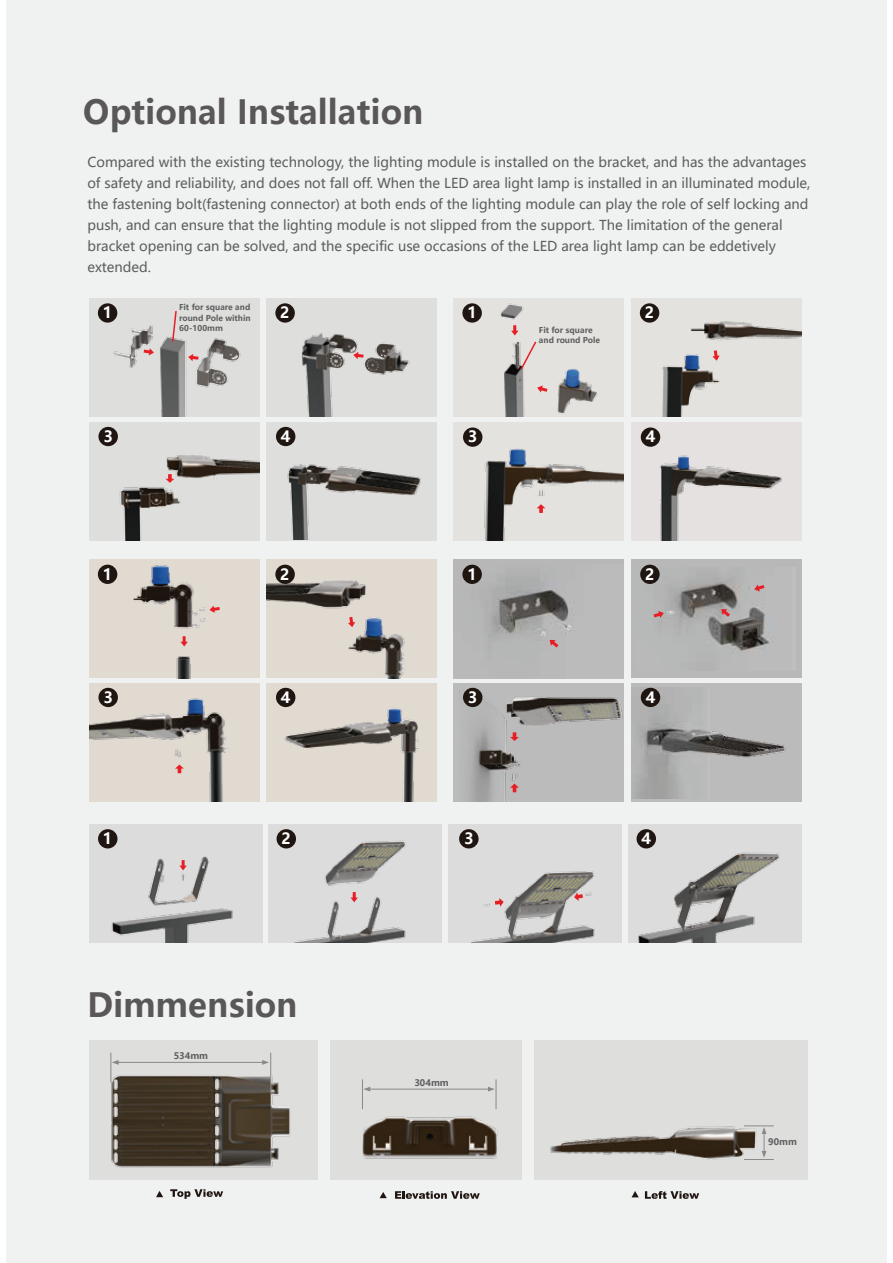
<style>
.page{position:relative;width:893px;height:1263px;background:#fff}
.page>*{position:absolute;margin:0;border:0;box-sizing:border-box;transform-origin:0 0}
.t1{font:700 33px "Microsoft Ya Hei";color:#595757}
.t2{font:700 15.45px "Microsoft Ya Hei";color:#fff}
.t3{font:13.5px/21px "Microsoft Ya Hei";color:#5c5d5d}
.t4{font:700 9px "Microsoft Ya Hei";color:#5c5d5d}
.t5{font:700 7.95px/10.6px "Microsoft Ya Hei";color:#5c5d5d;text-align:justify}
</style>
<div class="page">
<div style="left:6px;top:0;width:881px;height:1263px;background:#f0f1f1"></div>
<div style="left:89px;top:1040px;width:718px;height:139px;background:#dededd"></div>
<img style="left:89px;top:1052px;width:205px;height:146px">
<img style="left:294px;top:1079px;width:218px;height:120px">
<img style="left:512px;top:1050px;width:291px;height:149px">
<hr style="left:115px;top:1062px;width:151px;height:1px;background:#8a898a">
<svg style="left:111px;top:1053px;width:8px;height:29px"></svg>
<svg style="left:262px;top:1053px;width:9px;height:29px"></svg>
<hr style="left:362px;top:1079px;width:1px;height:30px;background:#8a898a">
<hr style="left:496px;top:1079px;width:1px;height:30px;background:#8a898a">
<hr style="left:367px;top:1089px;width:124px;height:1px;background:#8a898a">
<svg style="left:363px;top:1087px;width:7px;height:4px"></svg>
<svg style="left:488px;top:1087px;width:7px;height:4px"></svg>
<hr style="left:744px;top:1125px;width:30px;height:1px;background:#8a898a">
<hr style="left:744px;top:1159px;width:30px;height:1px;background:#8a898a">
<svg style="left:762px;top:1127px;width:4px;height:31px"></svg>
<svg style="left:395px;top:1191px;width:85px;height:8px"></svg>
<svg style="left:380px;top:1192px;width:7px;height:6px"></svg>
<svg style="left:645px;top:1191px;width:54px;height:8px"></svg>
<svg style="left:631px;top:1191px;width:8px;height:6px"></svg>
<svg style="left:170px;top:1189px;width:53px;height:10px"></svg>
<svg style="left:156px;top:1191px;width:7px;height:6px"></svg>
<div style="left:269px;top:824px;width:173px;height:118px;background:#dcdcdc"></div>
<img style="left:276px;top:832px;width:131px;height:110px">
<div style="left:628px;top:824px;width:173px;height:118px;background:#dcdcdc"></div>
<img style="left:638px;top:844px;width:142px;height:98px">
<img style="left:448px;top:824px;width:174px;height:118px">
<img style="left:89px;top:298px;width:170px;height:119px">
<img style="left:267px;top:298px;width:170px;height:119px">
<div style="left:89px;top:422px;width:170px;height:118px;background:#dededd"></div>
<img style="left:98px;top:428px;width:161px;height:112px">
<div style="left:267px;top:422px;width:170px;height:118px;background:#dededd"></div>
<img style="left:276px;top:431px;width:145px;height:109px">
<svg style="left:144px;top:348px;width:10px;height:7px"></svg>
<svg style="left:188px;top:354px;width:11px;height:7px"></svg>
<svg style="left:353px;top:352px;width:11px;height:7px"></svg>
<svg style="left:165px;top:474px;width:9px;height:9px"></svg>
<div style="left:98px;top:303px;width:19px;height:20px;background:#1f1511;border-radius:50%"></div>
<div style="left:275px;top:303px;width:20px;height:20px;background:#1f1511;border-radius:50%"></div>
<div style="left:98px;top:427px;width:20px;height:19px;background:#1f1511;border-radius:50%"></div>
<div style="left:276px;top:427px;width:19px;height:19px;background:#1f1511;border-radius:50%"></div>
<svg style="left:171px;top:309px;width:7px;height:34px"></svg>
<img style="left:631px;top:423px;width:170px;height:118px">
<img style="left:454px;top:298px;width:170px;height:119px">
<img style="left:631px;top:298px;width:170px;height:119px">
<div style="left:454px;top:423px;width:170px;height:118px;background:#e4e2de"></div>
<img style="left:475px;top:434px;width:149px;height:107px">
<svg style="left:537px;top:385px;width:10px;height:7px"></svg>
<svg style="left:712px;top:350px;width:8px;height:11px"></svg>
<svg style="left:537px;top:504px;width:8px;height:9px"></svg>
<div style="left:462px;top:303px;width:20px;height:20px;background:#1f1511;border-radius:50%"></div>
<div style="left:640px;top:303px;width:19px;height:20px;background:#1f1511;border-radius:50%"></div>
<div style="left:463px;top:427px;width:19px;height:20px;background:#1f1511;border-radius:50%"></div>
<div style="left:641px;top:427px;width:19px;height:20px;background:#1f1511;border-radius:50%"></div>
<svg style="left:511px;top:325px;width:27px;height:46px"></svg>
<img style="left:267px;top:684px;width:170px;height:117px">
<img style="left:89px;top:560px;width:170px;height:118px">
<img style="left:267px;top:560px;width:170px;height:118px">
<img style="left:89px;top:683px;width:170px;height:118px">
<svg style="left:180px;top:636px;width:8px;height:10px"></svg>
<svg style="left:209px;top:606px;width:11px;height:7px"></svg>
<svg style="left:348px;top:617px;width:7px;height:10px"></svg>
<svg style="left:175px;top:764px;width:9px;height:9px"></svg>
<div style="left:98px;top:565px;width:19px;height:19px;background:#1f1511;border-radius:50%"></div>
<div style="left:275px;top:565px;width:20px;height:19px;background:#1f1511;border-radius:50%"></div>
<div style="left:98px;top:688px;width:20px;height:19px;background:#1f1511;border-radius:50%"></div>
<div style="left:276px;top:688px;width:19px;height:19px;background:#1f1511;border-radius:50%"></div>
<div style="left:631px;top:683px;width:170px;height:118px;background:#bbb"></div>
<img style="left:633px;top:688px;width:152px;height:110px">
<div style="left:454px;top:560px;width:170px;height:118px;background:#b7b7b7"></div>
<img style="left:462px;top:565px;width:110px;height:83px">
<div style="left:631px;top:560px;width:170px;height:118px;background:#b8b8b8"></div>
<img style="left:640px;top:571px;width:131px;height:82px">
<div style="left:454px;top:683px;width:170px;height:118px;background:#bbb"></div>
<img style="left:459px;top:691px;width:164px;height:110px">
<svg style="left:550px;top:640px;width:8px;height:7px"></svg>
<svg style="left:721px;top:609px;width:9px;height:8px"></svg>
<svg style="left:754px;top:584px;width:10px;height:7px"></svg>
<svg style="left:653px;top:611px;width:11px;height:7px"></svg>
<svg style="left:510px;top:784px;width:9px;height:8px"></svg>
<svg style="left:510px;top:732px;width:9px;height:9px"></svg>
<div style="left:462px;top:565px;width:20px;height:19px;background:#1f1511;border-radius:50%"></div>
<div style="left:640px;top:565px;width:20px;height:19px;background:#1f1511;border-radius:50%"></div>
<div style="left:463px;top:688px;width:19px;height:19px;background:#1f1511;border-radius:50%"></div>
<div style="left:641px;top:688px;width:19px;height:19px;background:#1f1511;border-radius:50%"></div>
<div style="left:89px;top:824px;width:173px;height:118px;background:#dcdcdc"></div>
<img style="left:98px;top:829px;width:135px;height:113px">
<svg style="left:179px;top:860px;width:8px;height:10px"></svg>
<svg style="left:351px;top:892px;width:7px;height:10px"></svg>
<svg style="left:495px;top:898px;width:9px;height:9px"></svg>
<svg style="left:574px;top:892px;width:9px;height:9px"></svg>
<div style="left:98px;top:829px;width:20px;height:19px;background:#1f1511;border-radius:50%"></div>
<div style="left:277px;top:829px;width:19px;height:19px;background:#1f1511;border-radius:50%"></div>
<div style="left:459px;top:829px;width:20px;height:19px;background:#1f1511;border-radius:50%"></div>
<div style="left:637px;top:829px;width:19px;height:19px;background:#1f1511;border-radius:50%"></div>
<div style="left:318px;top:1034px;width:12px;height:165px;background:#f0f1f1"></div>
<div style="left:523px;top:1034px;width:11px;height:165px;background:#f0f1f1"></div>
<h1 class="t1" style="left:83px;top:89px;width:342px">Optional Installation</h1>
<p class="t3" style="left:87px;top:151px;width:725px">Compared with the existing technology, the lighting module is installed on the bracket, and has the advantages of safety and reliability, and does not fall off. When the LED area light lamp is installed in an illuminated module, the fastening bolt(fastening connector) at both ends of the lighting module can play the role of self locking and push, and can ensure that the lighting module is not slipped from the support. The limitation of the general bracket opening can be solved, and the specific use occasions of the LED area light lamp can be eddetively extended.</p>
<p class="t5" style="left:179px;top:301px;width:73px">Fit for square and round Pole within 60-100mm</p>
<p class="t2" style="left:467px;top:302px;width:11px">1</p>
<p class="t2" style="left:645px;top:302px;width:11px">2</p>
<p class="t2" style="left:103px;top:302px;width:11px">1</p>
<p class="t2" style="left:280px;top:302px;width:11px">2</p>
<p class="t5" style="left:539px;top:324px;width:63px">Fit for square and round Pole</p>
<p class="t2" style="left:103px;top:425px;width:11px">3</p>
<p class="t2" style="left:281px;top:425px;width:11px">4</p>
<p class="t2" style="left:468px;top:426px;width:11px">3</p>
<p class="t2" style="left:646px;top:426px;width:11px">4</p>
<p class="t2" style="left:103px;top:563px;width:11px">1</p>
<p class="t2" style="left:280px;top:563px;width:11px">2</p>
<p class="t2" style="left:467px;top:563px;width:11px">1</p>
<p class="t2" style="left:645px;top:563px;width:11px">2</p>
<p class="t2" style="left:103px;top:686px;width:11px">3</p>
<p class="t2" style="left:281px;top:686px;width:11px">4</p>
<p class="t2" style="left:468px;top:686px;width:11px">3</p>
<p class="t2" style="left:646px;top:686px;width:11px">4</p>
<p class="t2" style="left:103px;top:828px;width:11px">1</p>
<p class="t2" style="left:281px;top:828px;width:11px">2</p>
<p class="t2" style="left:464px;top:828px;width:11px">3</p>
<p class="t2" style="left:641px;top:828px;width:11px">4</p>
<h1 class="t1" style="left:87px;top:982px;width:212px">Dimmension</h1>
<p class="t4" style="left:174px;top:1049px;width:36px">534mm</p>
<p class="t4" style="left:414px;top:1076px;width:36px">304mm</p>
<p class="t4" style="left:768px;top:1136px;width:30px">90mm</p>
</div>
